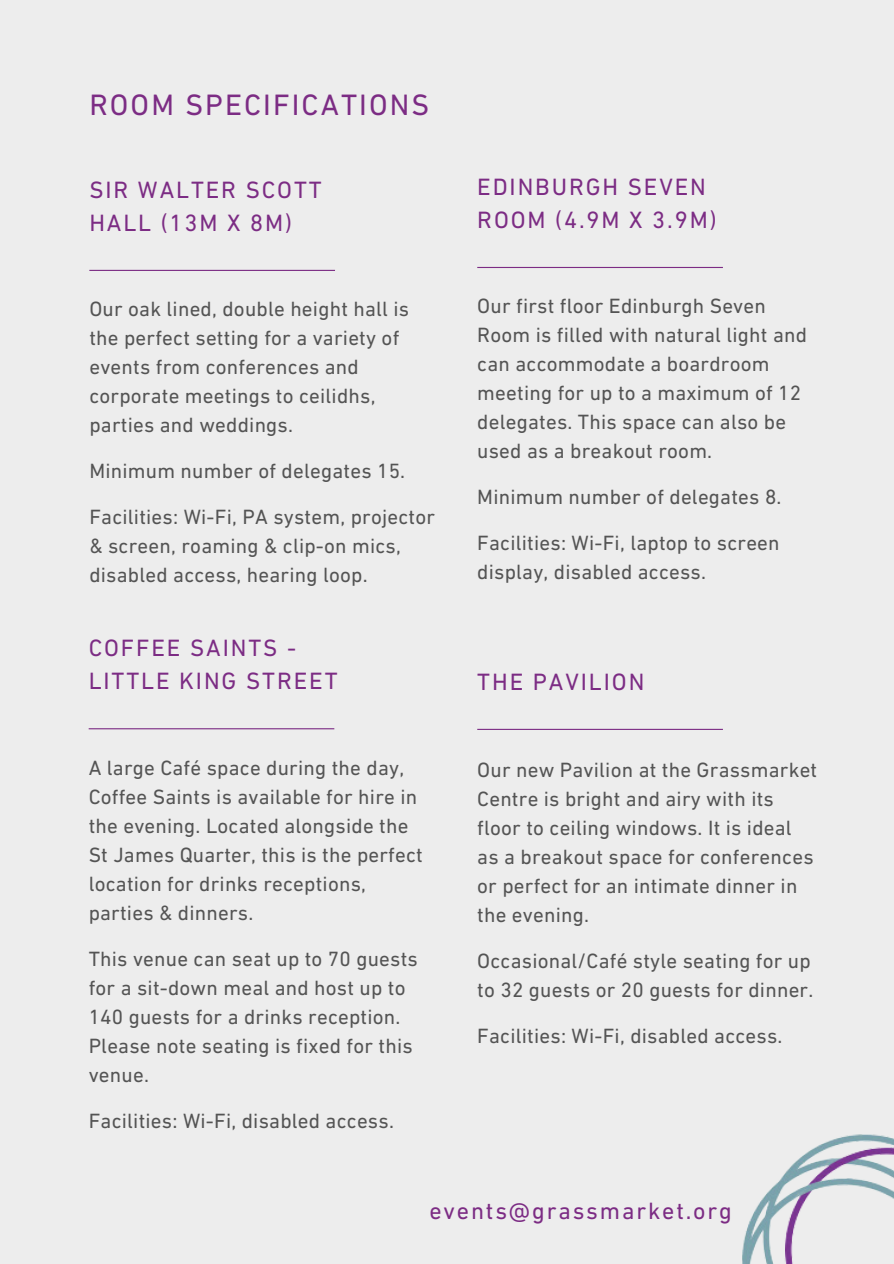
<style>
.page{position:relative;width:894px;height:1264px;background:#fff}
.page>*{position:absolute;margin:0;border:0;box-sizing:border-box;transform-origin:0 0}
.t1{font:30px "DIN Next LT Pro";letter-spacing:.07em;color:#7c2c84}
.t2{font:24px/32.7px "DIN Next LT Pro";letter-spacing:.08em;color:#7c2c84}
.t3{font:21px/29px "DIN Next LT Pro";letter-spacing:.01em;color:#545454}
</style>
<div class="page">
<div style="left:0;top:0;width:893px;height:1263px;background:#ededed"></div>
<hr style="left:89px;top:270px;width:246px;height:1px;background:#7c2c84">
<hr style="left:477px;top:267px;width:245px;height:1px;background:#7c2c84">
<hr style="left:477px;top:728px;width:245px;height:2px;background:#7c2c84">
<hr style="left:89px;top:728px;width:245px;height:1px;background:#7c2c84">
<img style="left:742px;top:1134px;width:151px;height:129px">
<h1 class="t1" style="left:89px;top:92px;width:341px">ROOM SPECIFICATIONS</h1>
<h2 class="t2" style="left:89px;top:176px;width:234px">SIR WALTER SCOTT<br>HALL (13M X 8M)</h2>
<h2 class="t3" style="left:89px;top:296px;width:321px">Our oak lined, double height hall is</h2>
<p class="t3" style="left:89px;top:325px;width:311px">the perfect setting for a variety of events from conferences and corporate meetings to ceilidhs,</p>
<p class="t3" style="left:89px;top:412px;width:205px">parties and weddings.</p>
<p class="t3" style="left:89px;top:458px;width:317px">Minimum number of delegates 15.</p>
<p class="t3" style="left:89px;top:504px;width:347px">Facilities: Wi-Fi, PA system, projector &amp; screen, roaming &amp; clip-on mics, disabled access, hearing loop.</p>
<p class="t2" style="left:89px;top:634px;width:250px">COFFEE SAINTS -<br>LITTLE KING STREET</p>
<p class="t3" style="left:89px;top:754px;width:335px">A large Café space during the day,<br>Coffee Saints is available for hire in the evening. Located alongside the<br>St James Quarter, this is the perfect location for drinks receptions, parties &amp; dinners.</p>
<p class="t3" style="left:89px;top:945px;width:330px">This venue can seat up to 70 guests for a sit-down meal and host up to<br>140 guests for a drinks reception.<br>Please note seating is fixed for this venue.</p>
<p class="t3" style="left:89px;top:1107px;width:307px">Facilities: Wi-Fi, disabled access.</p>
<p class="t2" style="left:477px;top:173px;width:241px">EDINBURGH SEVEN<br>ROOM (4.9M X 3.9M)</p>
<h2 class="t3" style="left:477px;top:293px;width:331px">Our first floor Edinburgh Seven<br>Room is filled with natural light and can accommodate a boardroom meeting for up to a maximum of 12 delegates. This space can also be used as a breakout room.</h2>
<p class="t3" style="left:477px;top:484px;width:306px">Minimum number of delegates 8.</p>
<p class="t3" style="left:477px;top:530px;width:304px">Facilities: Wi-Fi, laptop to screen display, disabled access.</p>
<p class="t2" style="left:477px;top:668px;width:168px">THE PAVILION</p>
<h2 class="t3" style="left:477px;top:757px;width:341px">Our new Pavilion at the Grassmarket<br>Centre is bright and airy with its floor to ceiling windows. It is ideal as a breakout space for conferences or perfect for an intimate dinner in the evening.</h2>
<p class="t3" style="left:477px;top:948px;width:337px">Occasional/Café style seating for up to 32 guests or 20 guests for dinner.</p>
<p class="t3" style="left:477px;top:1023px;width:307px">Facilities: Wi-Fi, disabled access.</p>
<h3 class="t2" style="left:429px;top:1197px;width:304px">events@grassmarket.org</h3>
</div>
